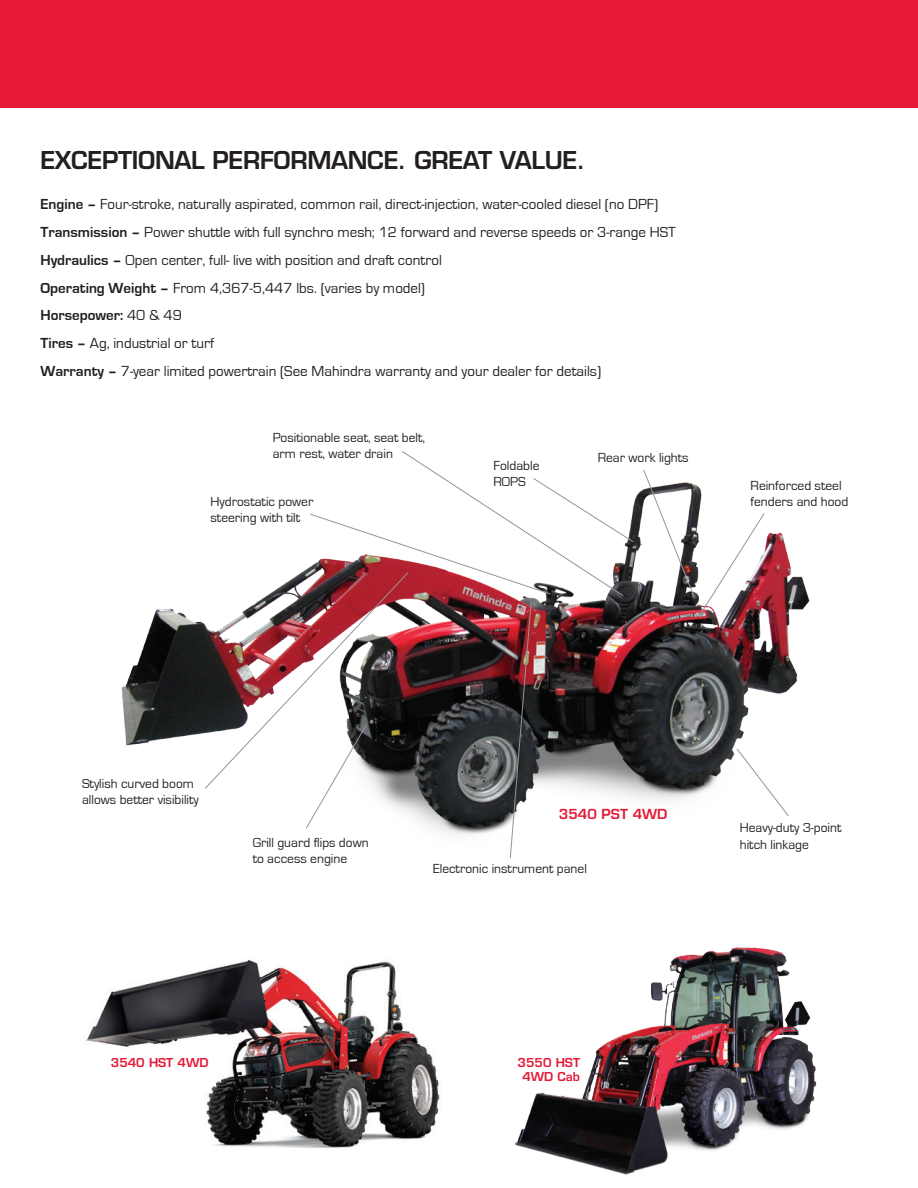
<style>
.page{position:relative;width:918px;height:1188px;background:#fff}
.page>*{position:absolute;margin:0;border:0;box-sizing:border-box;transform-origin:0 0}
.t1{font:600 24px "Eurostile";letter-spacing:-.015em;color:#231f20}
.t2{font:15px/27.8px "Eurostile";color:#231f20}
.t3{font:13.5px/16.2px "Eurostile";color:#231f20}
.t4{font:600 13.5px "Eurostile";color:#e51836}
.t5{font:600 12px/14.4px "Eurostile";color:#e51836;text-align:center}
.s1{font-weight:700}
</style>
<div class="page">
<div style="left:0;top:0;width:918px;height:108px;background:#e51836"></div>
<img style="left:86px;top:960px;width:354px;height:188px">
<img style="left:514px;top:947px;width:303px;height:228px">
<img style="left:121px;top:489px;width:689px;height:312px">
<img style="left:204px;top:571px;width:101px;height:218px">
<svg style="left:736px;top:748px;width:53px;height:68px"></svg>
<svg style="left:305px;top:451px;width:329px;height:407px"></svg>
<svg style="left:643px;top:469px;width:122px;height:148px"></svg>
<h1 class="t1" style="left:40px;top:145px;width:546px">EXCEPTIONAL PERFORMANCE. GREAT VALUE.</h1>
<p class="t2" style="left:40px;top:191px;width:637px"><span class="s1">Engine –</span> Four-stroke, naturally aspirated, common rail, direct-injection, water-cooled diesel (no DPF)<br><span class="s1">Transmission –</span> Power shuttle with full synchro mesh; 12 forward and reverse speeds or 3-range HST <span class="s1">Hydraulics –</span> Open center, full- live with position and draft control<br><span class="s1">Operating Weight –</span> From 4,367-5,447 lbs. (varies by model)<br><span class="s1">Horsepower:</span> 40 &amp; 49<br><span class="s1">Tires –</span> Ag, industrial or turf<br><span class="s1">Warranty –</span> 7-year limited powertrain (See Mahindra warranty and your dealer for details)</p>
<p class="t3" style="left:273px;top:430px;width:154px">Positionable seat, seat belt, arm rest, water drain</p>
<p class="t3" style="left:211px;top:493px;width:104px">Hydrostatic power steering with tilt</p>
<p class="t3" style="left:494px;top:457px;width:47px">Foldable<br>ROPS</p>
<p class="t3" style="left:598px;top:449px;width:92px">Rear work lights</p>
<p class="t3" style="left:751px;top:478px;width:99px">Reinforced steel fenders and hood</p>
<p class="t3" style="left:82px;top:776px;width:118px">Stylish curved boom allows better visibility</p>
<p class="t3" style="left:253px;top:835px;width:118px">Grill guard flips down to access engine</p>
<p class="t4" style="left:559px;top:805px;width:110px">3540 PST 4WD</p>
<p class="t3" style="left:433px;top:861px;width:155px">Electronic instrument panel</p>
<p class="t5" style="left:111px;top:1055px;width:99px">3540 HST 4WD</p>
<p class="t5" style="left:518px;top:1055px;width:64px">3550 HST<br>4WD Cab</p>
<p class="t3" style="left:740px;top:820px;width:103px">Heavy-duty 3-point hitch linkage</p>
</div>
